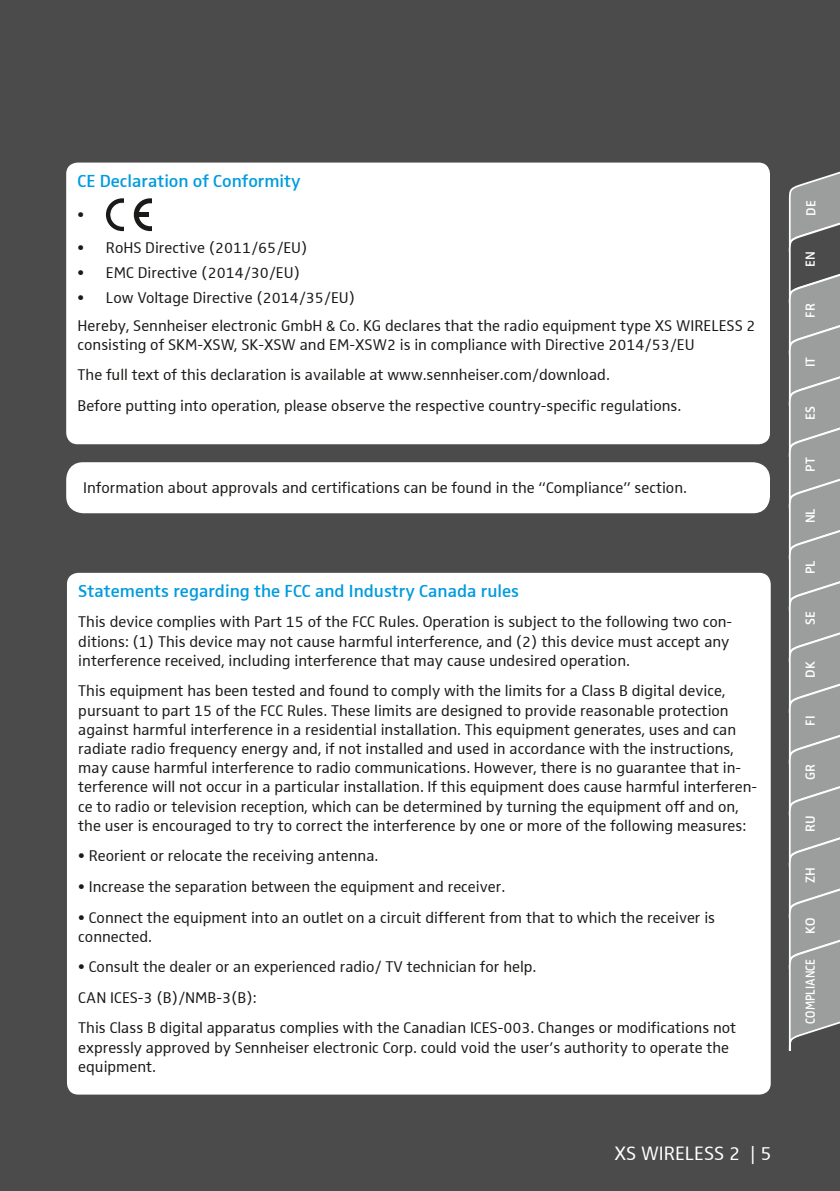
<style>
.page{position:relative;width:840px;height:1191px;background:#fff}
.page>*{position:absolute;margin:0;border:0;box-sizing:border-box;transform-origin:0 0}
.t1{font:20px "Sennheiser";color:#fff}
.t2{font:600 18px "Sennheiser";color:#009bde}
.t3{font:16px/19.2px "Sennheiser";color:#1a1a18}
.t4{font:600 13.6px "Sennheiser";letter-spacing:.005em;color:#fff}
.t5{font:600 13.6px "Sennheiser";letter-spacing:.005em;color:#fff;scale:.86 1}
</style>
<div class="page">
<div style="left:0;top:0;width:839px;height:1191px;background:#4c4b4b"></div>
<svg style="left:788px;top:172px;width:51px;height:879px;background:#9b9c9c"></svg>
<div style="left:66px;top:462px;width:703px;height:51px;background:#fff;border-radius:17px"></div>
<div style="left:66px;top:163px;width:703px;height:281px;background:#fff;border-radius:11px"></div>
<svg style="left:106px;top:198px;width:33px;height:33px"></svg>
<div style="left:111px;top:203px;width:23px;height:23px;background:#fff;border-radius:50%"></div>
<div style="left:111px;top:203px;width:23px;height:23px;border:1px solid #fff;border-radius:50%"></div>
<div style="left:124px;top:198px;width:15px;height:33px;background:#fff"></div>
<svg style="left:134px;top:198px;width:32px;height:33px"></svg>
<div style="left:139px;top:203px;width:23px;height:23px;background:#fff;border-radius:50%"></div>
<div style="left:136px;top:212px;width:12px;height:5px;background:#1a1a18"></div>
<div style="left:152px;top:198px;width:15px;height:33px;background:#fff"></div>
<div style="left:67px;top:573px;width:703px;height:521px;background:#fff;border-radius:11px"></div>
<p class="t2" style="left:77px;top:170px;width:224px">CE Declaration of Conformity</p>
<p class="t3" style="left:77px;top:205px;width:8px">•</p>
<p class="t3" style="left:77px;top:238px;width:231px">• RoHS Directive (2011/65/EU)</p>
<p class="t3" style="left:77px;top:263px;width:224px">• EMC Directive (2014/30/EU)</p>
<p class="t3" style="left:77px;top:283px;width:679px;line-height:27.8px">• Low Voltage Directive (2014/35/EU)<br>Hereby, Sennheiser electronic GmbH &amp; Co. KG declares that the radio equipment type XS WIRELESS 2</p>
<p class="t3" style="left:77px;top:329px;width:618px;line-height:30.6px">consisting of SKM-XSW, SK-XSW and EM-XSW2 is in compliance with Directive 2014/53/EU<br>The full text of this declaration is available at www.sennheiser.com/download.<br>Before putting into operation, please observe the respective country-specific regulations.</p>
<p class="t3" style="left:83px;top:477px;width:604px">Information about approvals and certifications can be found in the “Compliance” section.</p>
<p class="t2" style="left:78px;top:580px;width:442px">Statements regarding the FCC and Industry Canada rules</p>
<p class="t3" style="left:78px;top:612px;width:655px">This device complies with Part 15 of the FCC Rules. Operation is subject to the following two con&shy;ditions: (1) This device may not cause harmful interference, and (2) this device must accept any interference received, including interference that may cause undesired operation.</p>
<p class="t3" style="left:78px;top:681px;width:680px">This equipment has been tested and found to comply with the limits for a Class B digital device, pursuant to part 15 of the FCC Rules. These limits are designed to provide reasonable protection against harmful interference in a residential installation. This equipment generates, uses and can radiate radio frequency energy and, if not installed and used in accordance with the instructions, may cause harmful interference to radio communications. However, there is no guarantee that in&shy;terference will not occur in a particular installation. If this equipment does cause harmful interferen&shy;ce to radio or television reception, which can be determined by turning the equipment off and on, the user is encouraged to try to correct the interference by one or more of the following measures:</p>
<p class="t3" style="left:78px;top:846px;width:301px">• Reorient or relocate the receiving antenna.</p>
<p class="t3" style="left:78px;top:877px;width:428px">• Increase the separation between the equipment and receiver.</p>
<p class="t3" style="left:78px;top:907px;width:638px">• Connect the equipment into an outlet on a circuit different from that to which the receiver is connected.</p>
<p class="t3" style="left:78px;top:951px;width:659px;line-height:30.6px">• Consult the dealer or an experienced radio/ TV technician for help.<br>CAN ICES-3 (B)/NMB-3(B):<br>This Class B digital apparatus complies with the Canadian ICES-003. Changes or modifications not</p>
<p class="t3" style="left:78px;top:1037px;width:652px">expressly approved by Sennheiser electronic Corp. could void the user’s authority to operate the equipment.</p>
<p class="t1" style="left:614px;top:1141px;width:159px">XS WIRELESS 2 | 5</p>
<p class="t4" style="left:802px;top:216px;width:17px;rotate:-90deg">DE</p>
<p class="t4" style="left:801px;top:267px;width:17px;rotate:-90deg">EN</p>
<p class="t4" style="left:801px;top:318px;width:16px;rotate:-90deg">FR</p>
<p class="t4" style="left:801px;top:367px;width:12px;rotate:-90deg">IT</p>
<p class="t4" style="left:801px;top:420px;width:15px;rotate:-90deg">ES</p>
<p class="t4" style="left:801px;top:472px;width:16px;rotate:-90deg">PT</p>
<p class="t4" style="left:801px;top:523px;width:17px;rotate:-90deg">NL</p>
<p class="t4" style="left:801px;top:574px;width:15px;rotate:-90deg">PL</p>
<p class="t4" style="left:801px;top:625px;width:15px;rotate:-90deg">SE</p>
<p class="t4" style="left:801px;top:678px;width:18px;rotate:-90deg">DK</p>
<p class="t4" style="left:801px;top:726px;width:12px;rotate:-90deg">FI</p>
<p class="t4" style="left:801px;top:780px;width:18px;rotate:-90deg">GR</p>
<p class="t4" style="left:801px;top:831px;width:18px;rotate:-90deg">RU</p>
<p class="t4" style="left:801px;top:882px;width:17px;rotate:-90deg">ZH</p>
<p class="t4" style="left:801px;top:934px;width:18px;rotate:-90deg">KO</p>
<p class="t5" style="left:801px;top:1023px;width:77px;rotate:-90deg">COMPLIANCE</p>
</div>
